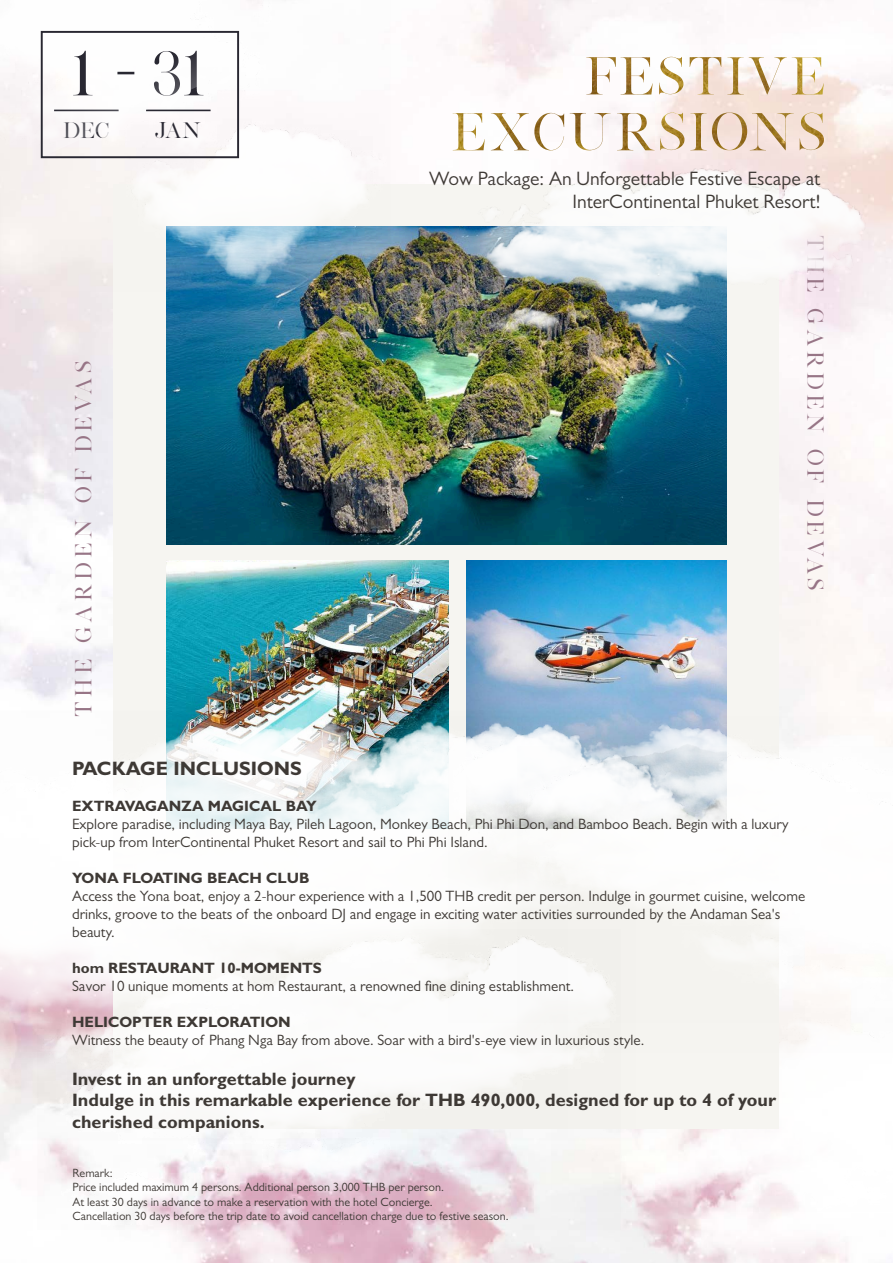
<style>
.page{position:relative;width:893px;height:1263px;background:#fff}
.page>*{position:absolute;margin:0;border:0;box-sizing:border-box;transform-origin:0 0}
.t1{font:55.5px "Silver South Serif";color:#292832}
.t2{font:20.25px "Silver South Serif";letter-spacing:.2em;color:#977586}
.t3{font:19.5px/23.4px "Gill Sans";color:#3e3935;text-align:right}
.t4{font:700 19.5px "Gill Sans";color:#3e3935}
.t5{font:19.5px "Silver South Serif";color:#292832}
.t6{font:700 18px/21.6px "Gill Sans";color:#3e3935}
.t7{font:15px/18px "Gill Sans";color:#3e3935}
.t8{font:700 15px "Gill Sans";color:#3e3935}
.t9{font:12px/14.4px "Gill Sans";color:#3e3935}
</style>
<div class="page">
<img style="left:0;top:0;width:893px;height:1263px">
<img style="left:620px;top:1052px;width:273px;height:159px">
<div style="left:114px;top:184px;width:665px;height:944px;background:#f6f5f1"></div>
<img style="left:166px;top:227px;width:561px;height:317px">
<img style="left:166px;top:561px;width:283px;height:150px">
<img style="left:466px;top:561px;width:261px;height:156px">
<img style="left:38px;top:1141px;width:582px;height:88px">
<img style="left:0;top:712px;width:635px;height:429px">
<img style="left:0;top:0;width:390px;height:292px">
<svg style="left:44px;top:34px;width:192px;height:121px"></svg>
<div style="left:41px;top:31px;width:198px;height:127px;border:2px solid #292832"></div>
<img style="left:586px;top:57px;width:135px;height:37px">
<img style="left:448px;top:717px;width:445px;height:305px">
<img style="left:518px;top:746px;width:375px;height:306px">
<img style="left:457px;top:132px;width:417px;height:252px">
<h1 class="t1" style="left:71px;top:39px;width:136px">1 -31</h1>
<h3 class="t5" style="left:63px;top:118px;width:48px">DEC</h3>
<h3 class="t5" style="left:155px;top:118px;width:48px">JAN</h3>
<h2 class="t2" style="left:71px;top:716px;width:357px;rotate:-90deg">THE GARDEN OF DEVAS</h2>
<h3 class="t3" style="left:429px;top:167px;width:393px">Wow Package: An Unforgettable Festive Escape at<br>InterContinental Phuket Resort!</h3>
<h2 class="t2" style="left:828px;top:235px;width:357px;rotate:90deg">THE GARDEN OF DEVAS</h2>
<h3 class="t4" style="left:72px;top:756px;width:231px">PACKAGE INCLUSIONS</h3>
<p class="t8" style="left:72px;top:797px;width:246px">EXTRAVAGANZA MAGICAL BAY</p>
<p class="t7" style="left:72px;top:815px;width:718px">Explore paradise, including Maya Bay, Pileh Lagoon, Monkey Beach, Phi Phi Don, and Bamboo Beach. Begin with a luxury pick-up from InterContinental Phuket Resort and sail to Phi Phi Island.</p>
<p class="t8" style="left:72px;top:869px;width:239px">YONA FLOATING BEACH CLUB</p>
<p class="t7" style="left:72px;top:887px;width:735px">Access the Yona boat, enjoy a 2-hour experience with a 1,500 THB credit per person. Indulge in gourmet cuisine, welcome drinks, groove to the beats of the onboard DJ and engage in exciting water activities surrounded by the Andaman Sea's beauty.</p>
<p class="t8" style="left:72px;top:959px;width:251px">hom RESTAURANT 10-MOMENTS</p>
<p class="t7" style="left:72px;top:977px;width:504px">Savor 10 unique moments at hom Restaurant, a renowned fine dining establishment.</p>
<p class="t8" style="left:72px;top:1013px;width:220px">HELICOPTER EXPLORATION</p>
<p class="t7" style="left:72px;top:1031px;width:574px">Witness the beauty of Phang Nga Bay from above. Soar with a bird's-eye view in luxurious style.</p>
<p class="t6" style="left:72px;top:1067px;width:705px">Invest in an unforgettable journey<br>Indulge in this remarkable experience for THB 490,000, designed for up to 4 of your cherished companions.</p>
<p class="t9" style="left:73px;top:1166px;width:438px">Remark:<br>Price included maximum 4 persons. Additional person 3,000 THB per person.<br>At least 30 days in advance to make a reservation with the hotel Concierge.<br>Cancellation 30 days before the trip date to avoid cancellation charge due to festive season.</p>
</div>
